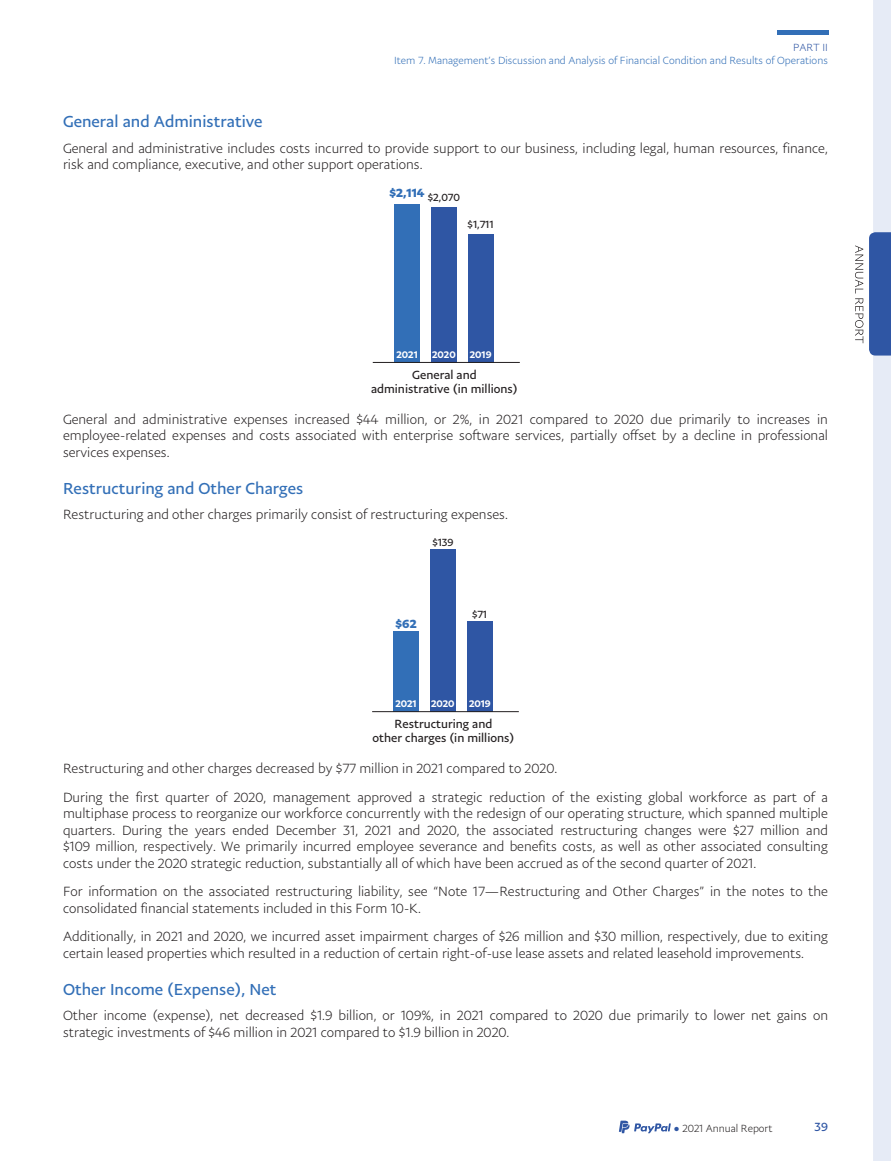
<style>
.page{position:relative;width:891px;height:1161px;background:#fff}
.page>*{position:absolute;margin:0;border:0;box-sizing:border-box;transform-origin:0 0}
.t1{font:16.2px "Pay Pal Sans Big";color:#326fb7}
.t2{font:300 13.5px/16.5px "Pay Pal Sans Big";color:#231f20}
.t3{font:12px/13.5px "Pay Pal Sans Big";color:#231f20;text-align:center}
.t4{font:700 12px "Pay Pal Sans Big";color:#326fb7}
.t5{font:12px "Pay Pal Sans Big";color:#2f56a4}
.t6{font:300 10.5px "Pay Pal Sans Big";color:#326fb7}
.t7{font:10.5px "Pay Pal Sans Big";color:#231f20}
.t8{font:300 10.5px "Pay Pal Sans Big";color:#231f20}
.t9{font:300 10.5px "Pay Pal Sans Big";color:#2f56a4}
.t10{font:500 9.75px "Pay Pal Sans Big";letter-spacing:-.005em;color:#fff}
.s1{font-size:15px;color:#2f56a4}
</style>
<div class="page">
<hr style="left:777px;top:30px;width:51px;height:4px;background:#326fb7">
<div style="left:394px;top:204px;width:26px;height:158px;background:#326fb7"></div>
<div style="left:431px;top:207px;width:26px;height:155px;background:#2f56a4"></div>
<div style="left:468px;top:234px;width:26px;height:128px;background:#2f56a4"></div>
<hr style="left:373px;top:362px;width:147px;height:1px;background:#231f20">
<div style="left:467px;top:621px;width:26px;height:91px;background:#2f56a4"></div>
<div style="left:430px;top:549px;width:26px;height:163px;background:#2f56a4"></div>
<div style="left:393px;top:631px;width:26px;height:81px;background:#326fb7"></div>
<hr style="left:372px;top:711px;width:147px;height:1px;background:#231f20">
<svg style="left:619px;top:1121px;width:52px;height:12px"></svg>
<div style="left:873px;top:0;width:18px;height:1161px;background:#e6ebf6"></div>
<div style="left:869px;top:232px;width:22px;height:124px;background:#2f56a4"></div>
<svg style="left:855px;top:245px;width:8px;height:98px"></svg>
<p class="t9" style="left:793px;top:43px;width:36px">PART II</p>
<p class="t6" style="left:394px;top:56px;width:435px">Item 7. Management’s Discussion and Analysis of Financial Condition and Results of Operations</p>
<p class="t1" style="left:63px;top:114px;width:201px">General and Administrative</p>
<p class="t2" style="left:63px;top:140px;width:767px">General and administrative includes costs incurred to provide support to our business, including legal, human resources, finance, risk and compliance, executive, and other support operations.</p>
<p class="t4" style="left:389px;top:186px;width:37px">$2,114</p>
<p class="t7" style="left:428px;top:191px;width:34px">$2,070</p>
<p class="t7" style="left:468px;top:218px;width:28px">$1,711</p>
<p class="t10" style="left:432px;top:348px;width:25px">2020</p>
<p class="t3" style="left:371px;top:368px;width:148px">General and<br>administrative (in millions)</p>
<p class="t10" style="left:396px;top:348px;width:23px">2021</p>
<p class="t10" style="left:470px;top:348px;width:23px">2019</p>
<p class="t2" style="left:63px;top:412px;width:767px;text-align:justify">General and administrative expenses increased $44 million, or 2%, in 2021 compared to 2020 due primarily to increases in employee-related expenses and costs associated with enterprise software services, partially offset by a decline in professional services expenses.</p>
<p class="t1" style="left:63px;top:481px;width:242px">Restructuring and Other Charges</p>
<p class="t2" style="left:63px;top:507px;width:447px">Restructuring and other charges primarily consist of restructuring expenses.</p>
<p class="t7" style="left:432px;top:537px;width:23px">$139</p>
<p class="t4" style="left:396px;top:617px;width:23px">$62</p>
<p class="t7" style="left:472px;top:608px;width:17px">$71</p>
<p class="t10" style="left:431px;top:698px;width:25px">2020</p>
<p class="t3" style="left:373px;top:717px;width:143px">Restructuring and<br>other charges (in millions)</p>
<p class="t10" style="left:396px;top:698px;width:23px">2021</p>
<p class="t10" style="left:469px;top:698px;width:23px">2019</p>
<p class="t2" style="left:63px;top:755px;width:767px;line-height:28.5px">Restructuring and other charges decreased by $77 million in 2021 compared to 2020.<br>During the first quarter of 2020, management approved a strategic reduction of the existing global workforce as part of a</p>
<p class="t2" style="left:63px;top:806px;width:767px;text-align:justify">multiphase process to reorganize our workforce concurrently with the redesign of our operating structure, which spanned multiple quarters. During the years ended December 31, 2021 and 2020, the associated restructuring changes were $27 million and $109 million, respectively. We primarily incurred employee severance and benefits costs, as well as other associated consulting costs under the 2020 strategic reduction, substantially all of which have been accrued as of the second quarter of 2021.</p>
<p class="t2" style="left:63px;top:884px;width:766px">For information on the associated restructuring liability, see “Note 17—Restructuring and Other Charges” in the notes to the consolidated financial statements included in this Form 10-K.</p>
<p class="t2" style="left:63px;top:929px;width:766px">Additionally, in 2021 and 2020, we incurred asset impairment charges of $26 million and $30 million, respectively, due to exiting certain leased properties which resulted in a reduction of certain right-of-use lease assets and related leasehold improvements.</p>
<p class="t1" style="left:63px;top:982px;width:215px">Other Income (Expense), Net</p>
<p class="t2" style="left:63px;top:1008px;width:767px">Other income (expense), net decreased $1.9 billion, or 109%, in 2021 compared to 2020 due primarily to lower net gains on strategic investments of $46 million in 2021 compared to $1.9 billion in 2020.</p>
<p class="t8" style="left:673px;top:1123px;width:101px"><span class="s1">•</span> 2021 Annual Report</p>
<p class="t5" style="left:815px;top:1121px;width:15px">39</p>
</div>
